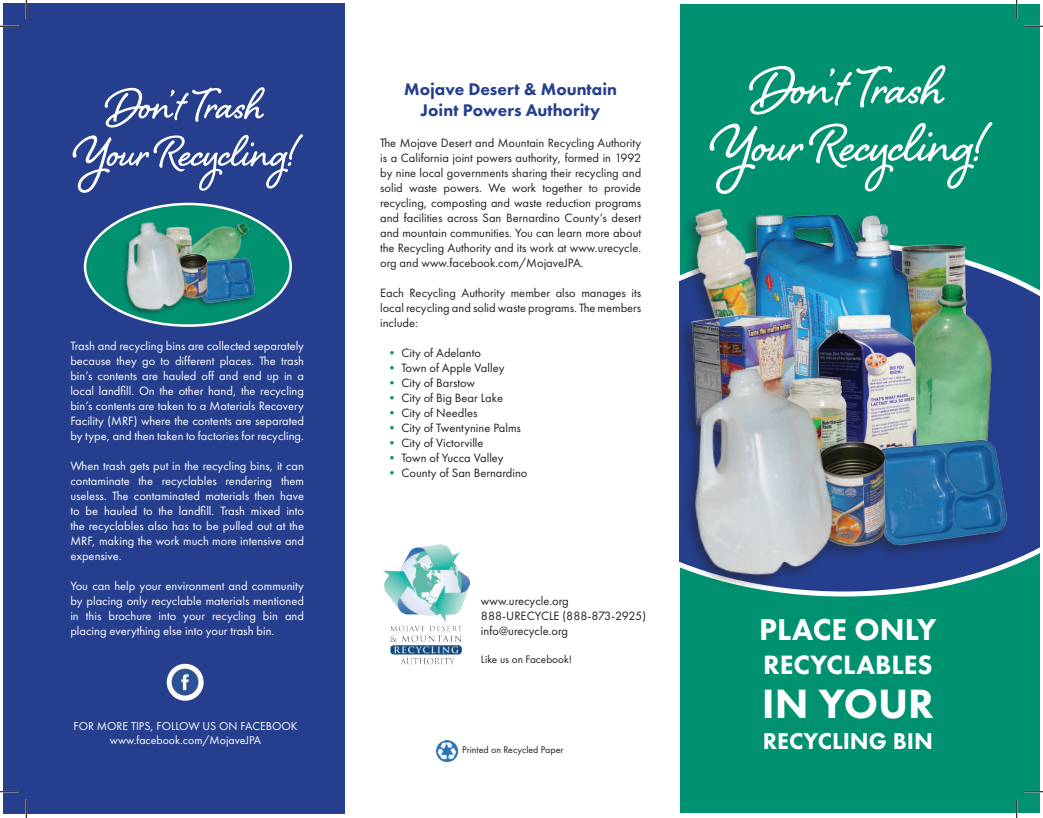
<style>
.page{position:relative;width:1043px;height:818px;background:#fff}
.page>*{position:absolute;margin:0;border:0;box-sizing:border-box;transform-origin:0 0}
.t1{font:700 67.5px/57.5px "Shelby";color:#fff;text-align:center}
.t2{font:700 55px/47.5px "Shelby";color:#fff;text-align:center}
.t3{font:800 42.5px "Futura PT";color:#fff}
.t4{font:800 31.25px "Futura PT";color:#fff}
.t5{font:800 27.5px "Futura PT";color:#fff}
.t6{font:800 23.75px "Futura PT";color:#fff}
.t7{font:800 17.5px/21px "Futura PT";color:#253f8e;text-align:center}
.t8{font:12.5px/15px "Futura PT";color:#231f20;text-align:justify}
.t9{font:12.5px/15px "Futura PT";color:#fff;text-align:justify}
.t10{font:11.88px/14.2px "Futura PT";color:#fff;text-align:center}
.t11{font:11.25px "Futura PT";color:#231f20}
.t12{font:10px "Futura PT";color:#231f20}
.s1{color:#009170}
</style>
<div class="page">
<div style="left:680px;top:4px;width:359px;height:808px;background:#009170"></div>
<svg style="left:763px;top:260px;width:276px;height:336px"></svg>
<div style="left:4px;top:4px;width:341px;height:810px;background:#253f8e"></div>
<div style="left:886px;top:240px;width:84px;height:122px;background:#231f20;opacity:.5"></div>
<img style="left:917px;top:243px;width:51px;height:35px">
<div style="left:680px;top:206px;width:97px;height:171px;background:#231f20;opacity:.5"></div>
<img style="left:684px;top:206px;width:92px;height:105px">
<div style="left:740px;top:210px;width:177px;height:209px;background:#231f20;opacity:.5"></div>
<img style="left:754px;top:212px;width:162px;height:149px">
<img style="left:892px;top:278px;width:117px;height:158px">
<div style="left:802px;top:311px;width:118px;height:203px;background:#231f20;opacity:.5"></div>
<img style="left:816px;top:315px;width:104px;height:123px">
<div style="left:676px;top:311px;width:123px;height:144px;background:#231f20;opacity:.5"></div>
<img style="left:691px;top:315px;width:110px;height:46px">
<div style="left:858px;top:436px;width:152px;height:124px;background:#231f20;opacity:.5"></div>
<img style="left:888px;top:438px;width:123px;height:109px">
<div style="left:769px;top:375px;width:81px;height:134px;background:#231f20;opacity:.5"></div>
<img style="left:839px;top:379px;width:8px;height:59px">
<div style="left:802px;top:438px;width:86px;height:123px;background:#231f20;opacity:.5"></div>
<img style="left:839px;top:440px;width:50px;height:107px">
<div style="left:680px;top:364px;width:157px;height:226px;background:#231f20;opacity:.5"></div>
<img style="left:683px;top:361px;width:156px;height:220px">
<img style="left:383px;top:545px;width:87px;height:120px">
<svg style="left:167px;top:663px;width:37px;height:37px"></svg>
<img style="left:168px;top:664px;width:35px;height:35px">
<div style="left:85px;top:204px;width:206px;height:121px;background:#009170;border-radius:50%"></div>
<img style="left:192px;top:212px;width:68px;height:44px">
<div style="left:192px;top:256px;width:64px;height:53px;background:#231f20;opacity:.5"></div>
<img style="left:209px;top:257px;width:47px;height:47px">
<div style="left:159px;top:226px;width:33px;height:56px;background:#231f20;opacity:.5"></div>
<img style="left:188px;top:227px;width:3px;height:25px">
<div style="left:172px;top:252px;width:37px;height:52px;background:#231f20;opacity:.5"></div>
<img style="left:188px;top:253px;width:21px;height:45px">
<div style="left:121px;top:221px;width:66px;height:95px;background:#231f20;opacity:.5"></div>
<img style="left:122px;top:220px;width:66px;height:92px">
<img style="left:437px;top:740px;width:20px;height:21px">
<svg style="left:0;top:25px;width:19px;height:2px"></svg>
<svg style="left:1024px;top:25px;width:18px;height:2px"></svg>
<svg style="left:0;top:790px;width:19px;height:2px"></svg>
<svg style="left:1024px;top:790px;width:18px;height:2px"></svg>
<svg style="left:25px;top:0;width:2px;height:19px"></svg>
<svg style="left:25px;top:799px;width:2px;height:19px"></svg>
<svg style="left:1015px;top:0;width:2px;height:19px"></svg>
<svg style="left:1015px;top:799px;width:2px;height:19px"></svg>
<h2 class="t2" style="left:76px;top:75px;width:220px">Don’t Trash<br>Your Recycling!</h2>
<p class="t9" style="left:70px;top:338px;width:235px">Trash and recycling bins are collected separately because they go to different places. The trash bin’s contents are hauled off and end up in a local landfill. On the other hand, the recycling bin’s contents are taken to a Materials Recovery Facility (MRF) where the contents are separated by type, and then taken to factories for recycling.</p>
<p class="t9" style="left:70px;top:458px;width:235px">When trash gets put in the recycling bins, it can contaminate the recyclables rendering them useless. The contaminated materials then have to be hauled to the landfill. Trash mixed into the recyclables also has to be pulled out at the MRF, making the work much more intensive and expensive.</p>
<p class="t9" style="left:70px;top:578px;width:235px">You can help your environment and community by placing only recyclable materials mentioned in this brochure into your recycling bin and placing everything else into your trash bin.</p>
<p class="t10" style="left:74px;top:718px;width:226px">FOR MORE TIPS, FOLLOW US ON FACEBOOK www.facebook.com/MojaveJPA</p>
<h3 class="t7" style="left:404px;top:78px;width:214px">Mojave Desert &amp; Mountain<br>Joint Powers Authority</h3>
<p class="t8" style="left:380px;top:135px;width:263px">The Mojave Desert and Mountain Recycling Authority is a California joint powers authority, formed in 1992 by nine local governments sharing their recycling and solid waste powers. We work together to provide recycling, composting and waste reduction programs and facilities across San Bernardino County’s desert and mountain communities. You can learn more about the Recycling Authority and its work at www.urecycle. org and www.facebook.com/MojaveJPA.</p>
<p class="t8" style="left:380px;top:285px;width:262px">Each Recycling Authority member also manages its local recycling and solid waste programs. The members include:</p>
<p class="t8" style="left:386px;top:345px;width:96px"><span class="s1">•</span> City of Adelanto</p>
<p class="t8" style="left:386px;top:360px;width:120px"><span class="s1">•</span> Town of Apple Valley</p>
<p class="t8" style="left:386px;top:375px;width:91px"><span class="s1">•</span> City of Barstow</p>
<p class="t8" style="left:386px;top:390px;width:119px"><span class="s1">•</span> City of Big Bear Lake</p>
<p class="t8" style="left:386px;top:405px;width:93px"><span class="s1">•</span> City of Needles</p>
<p class="t8" style="left:386px;top:420px;width:136px"><span class="s1">•</span> City of Twentynine Palms</p>
<p class="t8" style="left:386px;top:435px;width:99px"><span class="s1">•</span> City of Victorville</p>
<p class="t8" style="left:386px;top:450px;width:119px"><span class="s1">•</span> Town of Yucca Valley</p>
<p class="t8" style="left:386px;top:465px;width:143px"><span class="s1">•</span> County of San Bernardino</p>
<p class="t8" style="left:481px;top:593px;width:166px;text-align:left">www.urecycle.org<br>888-URECYCLE (888-873-2925) info@urecycle.org</p>
<p class="t11" style="left:481px;top:653px;width:92px">Like us on Facebook!</p>
<p class="t12" style="left:462px;top:743px;width:103px">Printed on Recycled Paper</p>
<h1 class="t1" style="left:714px;top:51px;width:269px">Don’t Trash<br>Your Recycling!</h1>
<h3 class="t4" style="left:759px;top:610px;width:179px">PLACE ONLY</h3>
<h3 class="t5" style="left:763px;top:647px;width:171px">RECYCLABLES</h3>
<h3 class="t3" style="left:761px;top:676px;width:174px">IN YOUR</h3>
<h3 class="t6" style="left:762px;top:726px;width:172px">RECYCLING BIN</h3>
</div>
